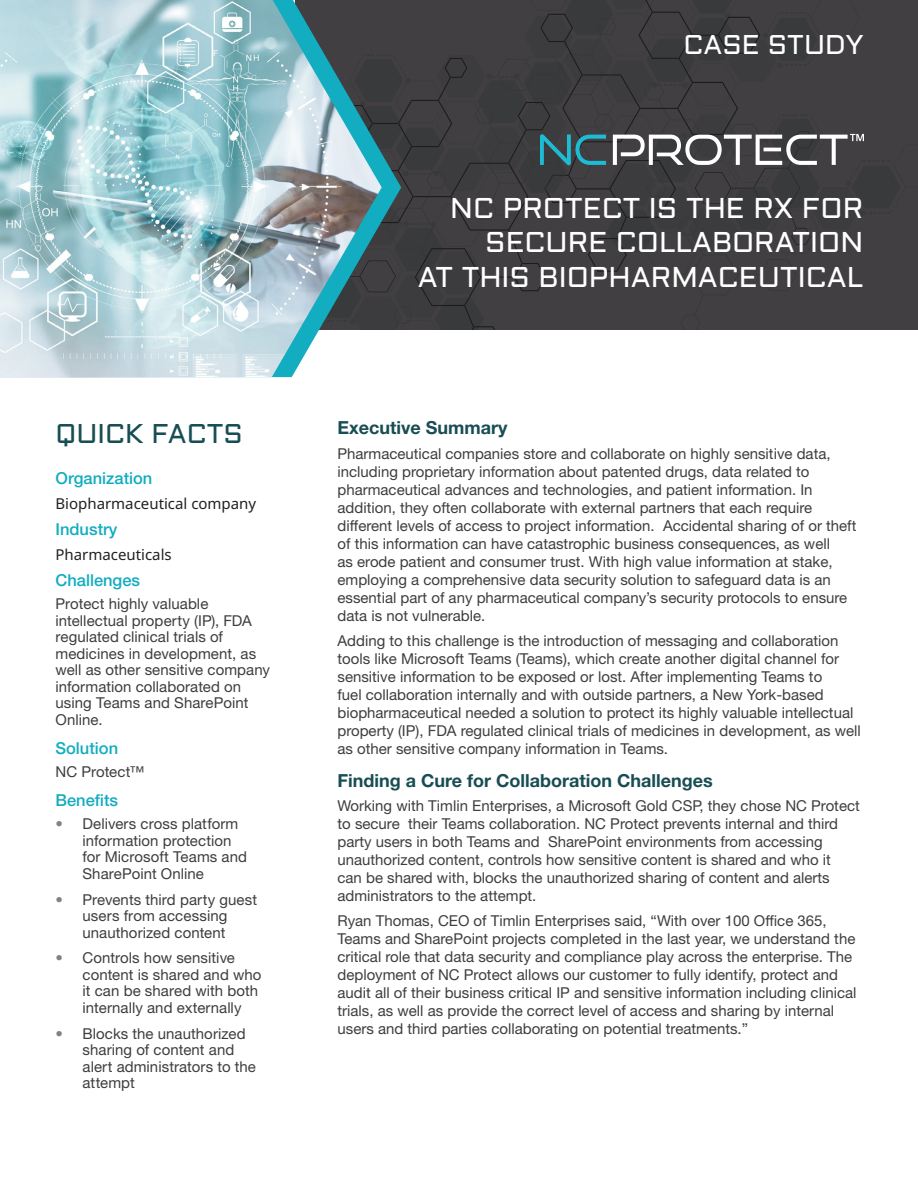
<style>
.page{position:relative;width:918px;height:1188px;background:#fff}
.page>*{position:absolute;margin:0;border:0;box-sizing:border-box;transform-origin:0 0}
.t1{font:28.5px/34.5px "Aldrich";color:#fff;text-align:right}
.t2{font:27px "Aldrich";color:#174e53}
.t3{font:27px "Aldrich";color:#fff}
.t4{font:700 18px "Helvetica Neue LT Std";color:#184d53}
.t5{font:500 16.5px "Helvetica Neue LT Std";color:#12adc0}
.t6{font:15px/18px "Helvetica Neue LT Std";color:#3e3e3f}
.t7{font:15px "Noto Sans";color:#231f20}
.s1{font-weight:300;color:#808285}
</style>
<div class="page">
<img style="left:0;top:0;width:319px;height:378px">
<svg style="left:296px;top:0;width:622px;height:330px;background:#454a4c"></svg>
<h2 class="t2" style="left:56px;top:415px;width:189px">QUICK FACTS</h2>
<p class="t5" style="left:56px;top:468px;width:98px">Organization</p>
<p class="t7" style="left:56px;top:493px;width:202px">Biopharmaceutical company</p>
<p class="t5" style="left:56px;top:519px;width:64px">Industry</p>
<p class="t7" style="left:56px;top:544px;width:118px">Pharmaceuticals</p>
<p class="t5" style="left:56px;top:570px;width:86px">Challenges</p>
<p class="t6" style="left:56px;top:595px;width:216px;line-height:16.5px">Protect highly valuable intellectual property (IP), FDA regulated clinical trials of medicines in development, as well as other sensitive company information collaborated on using Teams and SharePoint<br>Online.</p>
<p class="t5" style="left:56px;top:738px;width:64px">Solution</p>
<p class="t6" style="left:56px;top:762px;width:90px">NC Protect™</p>
<p class="t5" style="left:56px;top:790px;width:64px">Benefits</p>
<p class="t6" style="left:82px;top:815px;width:166px;line-height:16.5px;text-indent:-27px"><span class="s1">•</span> Delivers cross platform information protection for Microsoft Teams and<br>SharePoint Online</p>
<p class="t6" style="left:56px;top:891px;width:203px;line-height:16.5px;text-align:center"><span class="s1">•</span> Prevents third party guest users from accessing unauthorized content</p>
<p class="t6" style="left:82px;top:950px;width:181px;line-height:16.5px;text-indent:-27px"><span class="s1">•</span> Controls how sensitive content is shared and who it can be shared with both internally and externally</p>
<p class="t6" style="left:82px;top:1025px;width:175px;line-height:16.5px;text-indent:-27px"><span class="s1">•</span> Blocks the unauthorized sharing of content and alert administrators to the attempt</p>
<h2 class="t3" style="left:684px;top:26px;width:182px">CASE STUDY</h2>
<h1 class="t1" style="left:418px;top:192px;width:447px">NC PROTECT IS THE RX FOR<br>SECURE COLLABORATION<br>AT THIS BIOPHARMACEUTICAL</h1>
<p class="t4" style="left:338px;top:417px;width:171px">Executive Summary</p>
<p class="t6" style="left:338px;top:444px;width:520px">Pharmaceutical companies store and collaborate on highly sensitive data, including proprietary information about patented drugs, data related to pharmaceutical advances and technologies, and patient information. In addition, they often collaborate with external partners that each require different levels of access to project information. Accidental sharing of or theft of this information can have catastrophic business consequences, as well<br>as erode patient and consumer trust. With high value information at stake, employing a comprehensive data security solution to safeguard data is an essential part of any pharmaceutical company’s security protocols to ensure data is not vulnerable.</p>
<p class="t6" style="left:338px;top:631px;width:525px">Adding to this challenge is the introduction of messaging and collaboration tools like Microsoft Teams (Teams), which create another digital channel for sensitive information to be exposed or lost. After implementing Teams to<br>fuel collaboration internally and with outside partners, a New York-based biopharmaceutical needed a solution to protect its highly valuable intellectual property (IP), FDA regulated clinical trials of medicines in development, as well as other sensitive company information in Teams.</p>
<p class="t4" style="left:338px;top:769px;width:377px">Finding a Cure for Collaboration Challenges</p>
<p class="t6" style="left:338px;top:797px;width:524px">Working with Timlin Enterprises, a Microsoft Gold CSP, they chose NC Protect to secure their Teams collaboration. NC Protect prevents internal and third party users in both Teams and SharePoint environments from accessing unauthorized content, controls how sensitive content is shared and who it<br>can be shared with, blocks the unauthorized sharing of content and alerts administrators to the attempt.</p>
<p class="t6" style="left:338px;top:911px;width:520px">Ryan Thomas, CEO of Timlin Enterprises said, “With over 100 Office 365, Teams and SharePoint projects completed in the last year, we understand the critical role that data security and compliance play across the enterprise. The deployment of NC Protect allows our customer to fully identify, protect and audit all of their business critical IP and sensitive information including clinical trials, as well as provide the correct level of access and sharing by internal users and third parties collaborating on potential treatments.”</p>
</div>
